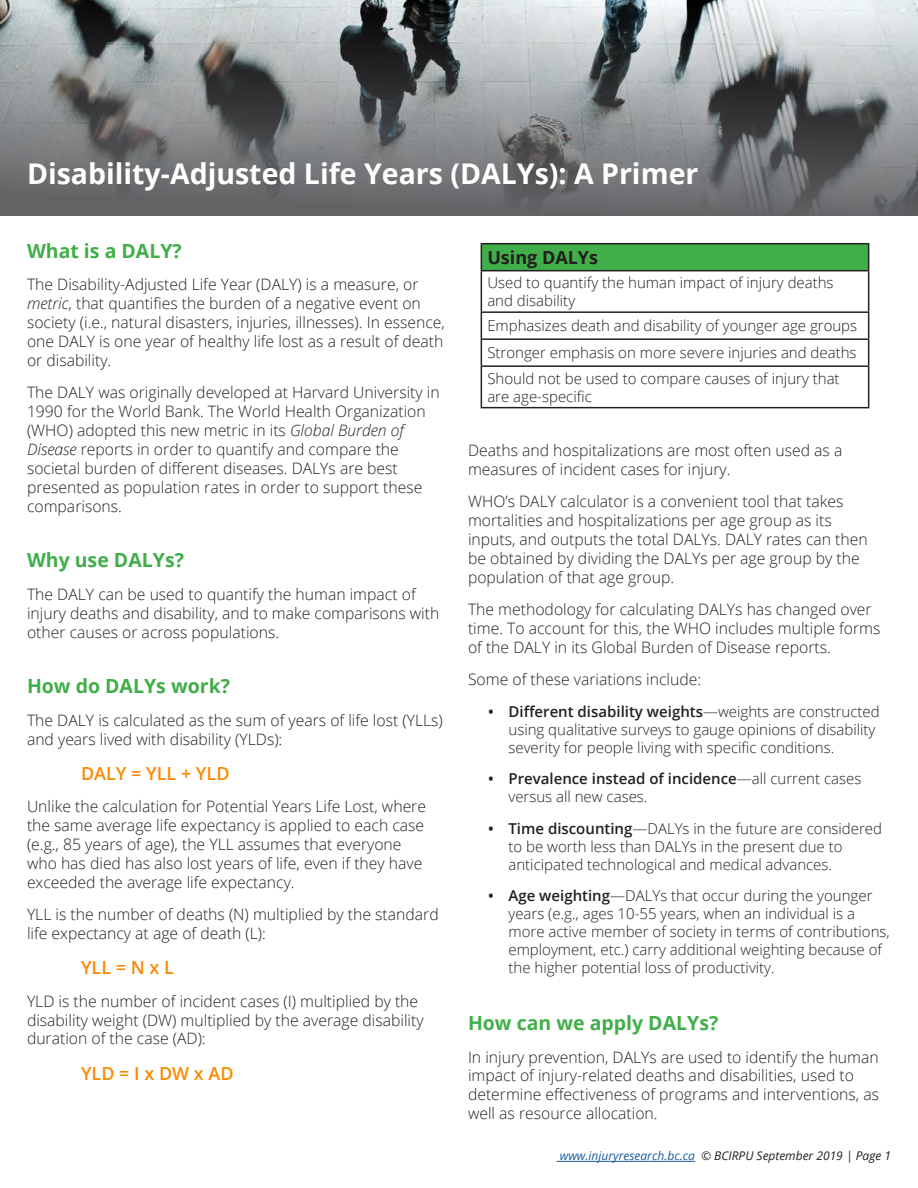
<style>
.page{position:relative;width:918px;height:1188px;background:#fff}
.page>*{position:absolute;margin:0;border:0;box-sizing:border-box;transform-origin:0 0}
.Heading_1{font:700 28.5px "Open Sans";color:#fff}
.Heading_2{font:700 19.5px "Open Sans";color:#40ae49}
.Body_Text{font:700 19.5px "Open Sans";color:#40ae49}
.Body_Text-2{font:600 18px "Open Sans";color:#fa8900}
.Heading_2-2{font:700 18px "Open Sans";color:#231f20}
.Body_Text-3{font:300 15.75px/18.9px "Open Sans";color:#231f20}
.Body_Text-4{font:300 15px/18px "Open Sans";color:#231f20}
.t1{font:italic 12px "Open Sans";color:#231f20}
.s1{font-style:italic}
.s2{font-weight:600}
.s3{color:#175d9e}
</style>
<div class="page">
<hr style="left:557px;top:1161px;width:138px;height:1px;background:#175d9e">
<svg style="left:0;top:0;width:918px;height:216px;background:#85888a"></svg>
<div style="left:481px;top:244px;width:388px;height:27px;background:#40ae49"></div>
<hr style="left:481px;top:243px;width:388px;height:1px;background:#231f20">
<svg style="left:481px;top:244px;width:1px;height:26px"></svg>
<svg style="left:868px;top:244px;width:1px;height:26px"></svg>
<hr style="left:481px;top:270px;width:388px;height:1px;background:#231f20">
<hr style="left:481px;top:271px;width:1px;height:40px;background:#231f20">
<hr style="left:868px;top:271px;width:1px;height:40px;background:#231f20">
<hr style="left:481px;top:311px;width:388px;height:2px;background:#231f20">
<hr style="left:481px;top:338px;width:388px;height:2px;background:#231f20">
<svg style="left:481px;top:313px;width:1px;height:52px"></svg>
<svg style="left:868px;top:313px;width:1px;height:52px"></svg>
<hr style="left:481px;top:365px;width:388px;height:2px;background:#231f20">
<hr style="left:481px;top:367px;width:1px;height:40px;background:#231f20">
<hr style="left:868px;top:367px;width:1px;height:40px;background:#231f20">
<hr style="left:481px;top:407px;width:388px;height:1px;background:#231f20">
<p class="Heading_1" style="left:27px;top:153px;width:673px">Disability-Adjusted Life Years (DALYs): A Primer</p>
<p class="Heading_2" style="left:27px;top:237px;width:156px">What is a DALY?</p>
<p class="Body_Text-3" style="left:27px;top:275px;width:419px">The Disability-Adjusted Life Year (DALY) is a measure, or <span class="s1">metric</span>, that quantifies the burden of a negative event on society (i.e., natural disasters, injuries, illnesses). In essence, one DALY is one year of healthy life lost as a result of death or disability.</p>
<p class="Body_Text-3" style="left:27px;top:383px;width:414px">The DALY was originally developed at Harvard University in 1990 for the World Bank. The World Health Organization (WHO) adopted this new metric in its <span class="s1">Global Burden of Disease</span> reports in order to quantify and compare the societal burden of different diseases. DALYs are best presented as population rates in order to support these comparisons.</p>
<p class="Heading_2" style="left:27px;top:547px;width:158px">Why use DALYs?</p>
<p class="Body_Text-3" style="left:27px;top:584px;width:414px">The DALY can be used to quantify the human impact of injury deaths and disability, and to make comparisons with other causes or across populations.</p>
<p class="Body_Text" style="left:27px;top:673px;width:205px">How do DALYs work?</p>
<p class="Body_Text-3" style="left:27px;top:710px;width:417px">The DALY is calculated as the sum of years of life lost (YLLs) and years lived with disability (YLDs):</p>
<p class="Body_Text-2" style="left:81px;top:761px;width:150px">DALY = YLL + YLD</p>
<p class="Body_Text-3" style="left:27px;top:797px;width:401px">Unlike the calculation for Potential Years Life Lost, where the same average life expectancy is applied to each case (e.g., 85 years of age), the YLL assumes that everyone who has died has also lost years of life, even if they have exceeded the average life expectancy.</p>
<p class="Body_Text-3" style="left:27px;top:905px;width:413px">YLL is the number of deaths (N) multiplied by the standard life expectancy at age of death (L):</p>
<p class="Body_Text-2" style="left:81px;top:955px;width:94px">YLL = N x L</p>
<p class="Body_Text-3" style="left:27px;top:991px;width:398px">YLD is the number of incident cases (I) multiplied by the disability weight (DW) multiplied by the average disability duration of the case (AD):</p>
<p class="Body_Text-2" style="left:81px;top:1061px;width:154px">YLD = I x DW x AD</p>
<p class="Heading_2-2" style="left:487px;top:245px;width:112px">Using DALYs</p>
<p class="Body_Text-4" style="left:487px;top:273px;width:348px">Used to quantify the human impact of injury deaths and disability</p>
<p class="Body_Text-4" style="left:487px;top:317px;width:371px">Emphasizes death and disability of younger age groups</p>
<p class="Body_Text-4" style="left:487px;top:344px;width:371px">Stronger emphasis on more severe injuries and deaths</p>
<p class="Body_Text-4" style="left:487px;top:369px;width:354px">Should not be used to compare causes of injury that are age-specific</p>
<p class="Body_Text-3" style="left:468px;top:440px;width:376px">Deaths and hospitalizations are most often used as a measures of incident cases for injury.</p>
<p class="Body_Text-3" style="left:468px;top:492px;width:401px">WHO’s DALY calculator is a convenient tool that takes mortalities and hospitalizations per age group as its inputs, and outputs the total DALYs. DALY rates can then be obtained by dividing the DALYs per age group by the population of that age group.</p>
<p class="Body_Text-3" style="left:468px;top:600px;width:414px">The methodology for calculating DALYs has changed over time. To account for this, the WHO includes multiple forms of the DALY in its Global Burden of Disease reports.</p>
<p class="Body_Text-3" style="left:468px;top:670px;width:235px">Some of these variations include:</p>
<p class="Body_Text-4" style="left:508px;top:702px;width:373px;text-indent:-20px"><span class="s2">• Different disability weights</span>—weights are constructed using qualitative surveys to gauge opinions of disability severity for people living with specific conditions.</p>
<p class="Body_Text-4" style="left:508px;top:770px;width:354px;text-indent:-20px"><span class="s2">• Prevalence instead of incidence</span>—all current cases versus all new cases.</p>
<p class="Body_Text-4" style="left:508px;top:819px;width:375px;text-indent:-20px"><span class="s2">• Time discounting</span>—DALYs in the future are considered to be worth less than DALYs in the present due to anticipated technological and medical advances.</p>
<p class="Body_Text-4" style="left:508px;top:887px;width:383px;text-indent:-20px"><span class="s2">• Age weighting</span>—DALYs that occur during the younger years (e.g., ages 10-55 years, when an individual is a more active member of society in terms of contributions, employment, etc.) carry additional weighting because of the higher potential loss of productivity.</p>
<p class="Heading_2" style="left:468px;top:1009px;width:252px">How can we apply DALYs?</p>
<p class="Body_Text-3" style="left:468px;top:1047px;width:413px">In injury prevention, DALYs are used to identify the human impact of injury-related deaths and disabilities, used to determine effectiveness of programs and interventions, as well as resource allocation.</p>
<p class="t1" style="left:560px;top:1148px;width:333px"><span class="s3">www.injuryresearch.bc.ca</span> © BCIRPU September 2019 | Page 1</p>
</div>
